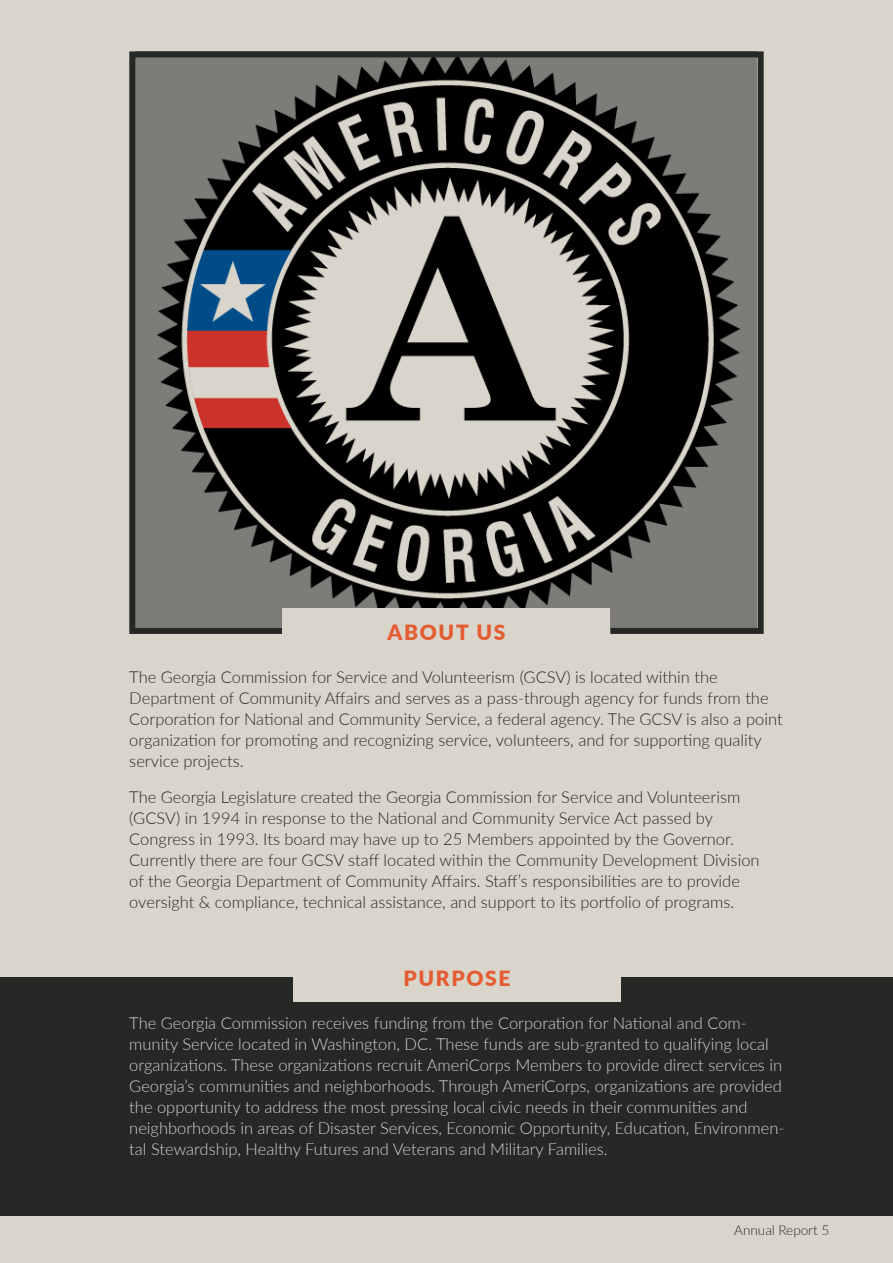
<style>
.page{position:relative;width:893px;height:1263px;background:#d9d5cb}
.page>*{position:absolute;margin:0;border:0;box-sizing:border-box;transform-origin:0 0}
.Subhead_-_Align_Cent{font:900 21px "Lato";letter-spacing:.08em;color:#e45c32}
.Body_Text_-_Align_Le{font:300 16.5px/21px "Lato";color:#262825}
.Body_Text_-_Align_Le-2{font:300 16.5px/21px "Lato";color:#d1d2d4}
.Running_Footer_-_Ali{font:300 13.5px "Lato";color:#262825}
</style>
<div class="page">
<hr style="left:0;top:977px;width:1px;height:238px;background:#262825">
<div style="left:0;top:978px;width:893px;height:238px;background:#262825"></div>
<svg style="left:129px;top:51px;width:635px;height:583px"></svg>
<div style="left:283px;top:608px;width:327px;height:47px;background:#d9d5cb"></div>
<div style="left:293px;top:954px;width:328px;height:47px;background:#d9d5cb"></div>
<p class="Subhead_-_Align_Cent" style="left:387px;top:617px;width:119px">ABOUT US</p>
<p class="Body_Text_-_Align_Le" style="left:129px;top:666px;width:655px">The Georgia Commission for Service and Volunteerism (GCSV) is located within the Department of Community Affairs and serves as a pass-through agency for funds from the Corporation for National and Community Service, a federal agency. The GCSV is also a point organization for promoting and recognizing service, volunteers, and for supporting quality service projects.</p>
<p class="Body_Text_-_Align_Le" style="left:129px;top:786px;width:632px">The Georgia Legislature created the Georgia Commission for Service and Volunteerism (GCSV) in 1994 in response to the National and Community Service Act passed by Congress in 1993. Its board may have up to 25 Members appointed by the Governor.<br>Currently there are four GCSV staff located within the Community Development Division of the Georgia Department of Community Affairs. Staff’s responsibilities are to provide oversight &amp; compliance, technical assistance, and support to its portfolio of programs.</p>
<p class="Subhead_-_Align_Cent" style="left:403px;top:963px;width:109px">PURPOSE</p>
<p class="Body_Text_-_Align_Le-2" style="left:129px;top:1012px;width:657px">The Georgia Commission receives funding from the Corporation for National and Com&shy;munity Service located in Washington, DC. These funds are sub-granted to qualifying local organizations. These organizations recruit AmeriCorps Members to provide direct services in Georgia’s communities and neighborhoods. Through AmeriCorps, organizations are provided the opportunity to address the most pressing local civic needs in their communities and neighborhoods in areas of Disaster Services, Economic Opportunity, Education, Environmen&shy;tal Stewardship, Healthy Futures and Veterans and Military Families.</p>
<p class="Running_Footer_-_Ali" style="left:734px;top:1220px;width:96px">Annual Report 5</p>
</div>
